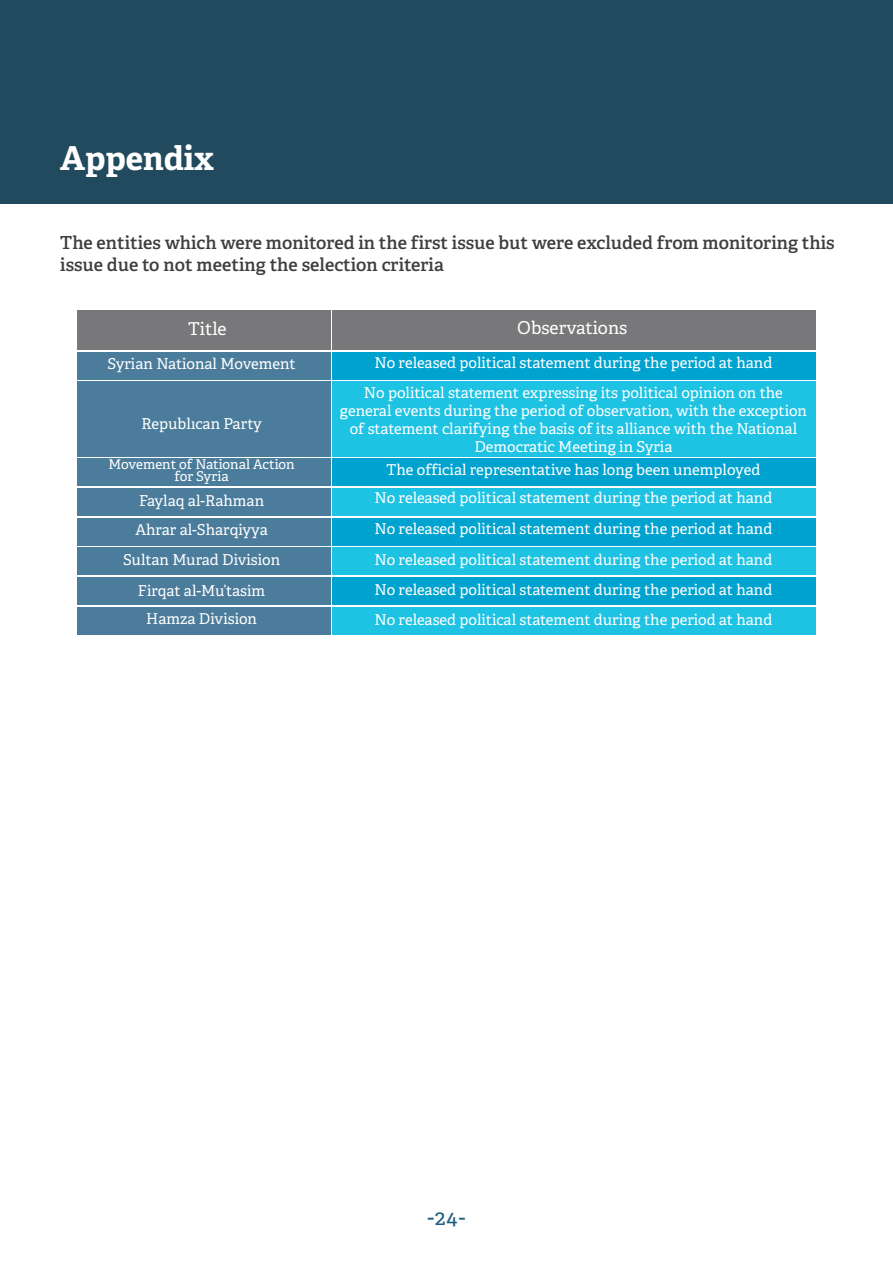
<style>
.page{position:relative;width:893px;height:1263px;background:#fff}
.page>*{position:absolute;margin:0;border:0;box-sizing:border-box;transform-origin:0 0}
.t1{font:700 33px "Adelle";color:#fff}
.t2{font:21.6px "Adelle";color:#1f5c82}
.t3{font:600 18px/21.6px "Adelle";color:#3e3e3f}
.t4{font:17.7px "Adelle";color:#fff}
.t5{font:15px/18px "Adelle";color:#fff;text-align:center}
.t6{font:13.5px/12px "Adelle";color:#fff;text-align:center}
</style>
<div class="page">
<div style="left:0;top:0;width:893px;height:203px;background:#214a5e"></div>
<div style="left:77px;top:310px;width:253px;height:40px;background:#78787a"></div>
<div style="left:77px;top:352px;width:253px;height:27px;background:#4b7c9b"></div>
<div style="left:77px;top:518px;width:253px;height:28px;background:#4b7c9b"></div>
<div style="left:77px;top:381px;width:253px;height:75px;background:#4b7c9b"></div>
<div style="left:77px;top:547px;width:253px;height:28px;background:#4b7c9b"></div>
<div style="left:77px;top:488px;width:253px;height:28px;background:#4b7c9b"></div>
<div style="left:77px;top:607px;width:253px;height:28px;background:#4b7c9b"></div>
<div style="left:77px;top:458px;width:253px;height:28px;background:#4b7c9b"></div>
<div style="left:77px;top:577px;width:253px;height:28px;background:#4b7c9b"></div>
<div style="left:332px;top:310px;width:484px;height:40px;background:#78787a"></div>
<div style="left:332px;top:352px;width:484px;height:27px;background:#00a3cf"></div>
<div style="left:332px;top:518px;width:484px;height:28px;background:#00a3cf"></div>
<div style="left:332px;top:381px;width:484px;height:75px;background:#1ec2e3"></div>
<div style="left:332px;top:547px;width:484px;height:28px;background:#1ec2e3"></div>
<div style="left:332px;top:488px;width:484px;height:28px;background:#1ec2e3"></div>
<div style="left:332px;top:607px;width:484px;height:28px;background:#1ec2e3"></div>
<div style="left:332px;top:458px;width:484px;height:28px;background:#00a3cf"></div>
<div style="left:332px;top:577px;width:484px;height:28px;background:#00a3cf"></div>
<p class="t1" style="left:60px;top:137px;width:155px">Appendix</p>
<p class="t3" style="left:60px;top:232px;width:776px">The entities which were monitored in the first issue but were excluded from monitoring this issue due to not meeting the selection criteria</p>
<p class="t4" style="left:188px;top:317px;width:40px">Title</p>
<p class="t4" style="left:517px;top:317px;width:112px">Observations</p>
<p class="t5" style="left:375px;top:354px;width:399px">No released political statement during the period at hand</p>
<p class="t5" style="left:108px;top:355px;width:190px">Syrian National Movement</p>
<p class="t5" style="left:141px;top:415px;width:122px">Republıcan Party</p>
<p class="t5" style="left:340px;top:384px;width:469px">No political statement expressing its political opinion on the general events during the period of observation, with the exception of statement clarifying the basis of its alliance with the National Democratic Meeting in Syria</p>
<p class="t6" style="left:108px;top:459px;width:188px">Movement of National Action for Syria</p>
<p class="t5" style="left:387px;top:461px;width:375px">The official representative has long been unemployed</p>
<p class="t5" style="left:139px;top:491px;width:127px">Faylaq al-Rahman</p>
<p class="t5" style="left:375px;top:489px;width:399px">No released political statement during the period at hand</p>
<p class="t5" style="left:135px;top:521px;width:134px">Ahrar al-Sharqiyya</p>
<p class="t5" style="left:375px;top:520px;width:399px">No released political statement during the period at hand</p>
<p class="t5" style="left:123px;top:551px;width:159px">Sultan Murad Division</p>
<p class="t5" style="left:375px;top:551px;width:399px">No released political statement during the period at hand</p>
<p class="t5" style="left:138px;top:582px;width:129px">Firqat al-Mu’tasim</p>
<p class="t5" style="left:375px;top:580px;width:399px">No released political statement during the period at hand</p>
<p class="t5" style="left:146px;top:610px;width:112px">Hamza Division</p>
<p class="t5" style="left:375px;top:611px;width:399px">No released political statement during the period at hand</p>
<h2 class="t2" style="left:427px;top:1203px;width:40px">-24-</h2>
</div>
